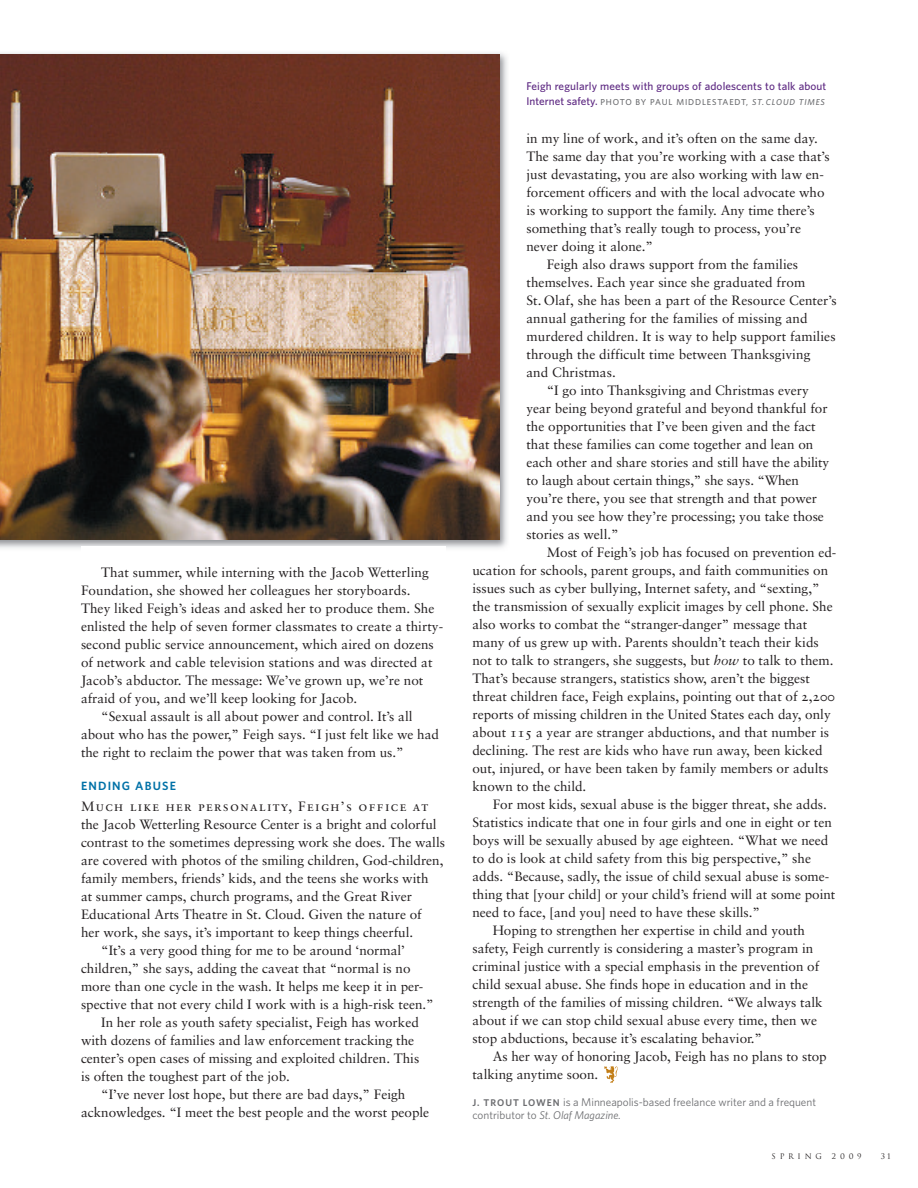
<style>
.page{position:relative;width:918px;height:1188px;background:#fff}
.page>*{position:absolute;margin:0;border:0;box-sizing:border-box;transform-origin:0 0}
.t1{font:13.5px "Sabon";color:#231f20}
.t2{font:13.5px "Sabon Roman SC";letter-spacing:.1em;color:#231f20}
.t3{font:600 12px "Whitney";letter-spacing:.1em;color:#0071a7}
.t4{font:11.25px/13.5px "Whitney";color:#6c6d70}
.t5{font:500 11.25px "Whitney";letter-spacing:.01em;color:#5c2781}
.t6{font:500 8.7px "Whitney";letter-spacing:.1em;color:#6c6d70}
.t7{font:7.5px "Trajan";letter-spacing:.5em;color:#231f20}
.s1{font-size:11.25px;color:#5c2781}
.s2{font-style:italic}
.s3{font-family:"Sabon Italic Os F"}
.s4{font-family:"Sabon Roman SC"}
.s5{font-weight:600;font-size:9.75px}
</style>
<div class="page">
<img style="left:604px;top:1067px;width:13px;height:16px">
<img style="left:0;top:53px;width:507px;height:495px">
<img style="left:0;top:54px;width:500px;height:486px">
<div style="left:81px;top:547px;width:365px;height:20px;background:#fff"></div>
<p class="t1" style="left:101px;top:567px;width:329px">That summer, while interning with the Jacob Wetterling</p>
<p class="t1" style="left:81px;top:585px;width:331px">Foundation, she showed her colleagues her storyboards.</p>
<p class="t1" style="left:81px;top:603px;width:355px">They liked Feigh’s ideas and asked her to produce them. She</p>
<p class="t1" style="left:81px;top:621px;width:364px">enlisted the help of seven former classmates to create a thirty-</p>
<p class="t1" style="left:81px;top:639px;width:354px">second public service announcement, which aired on dozens</p>
<p class="t1" style="left:81px;top:657px;width:353px">of network and cable television stations and was directed at</p>
<p class="t1" style="left:81px;top:675px;width:344px">Jacob’s abductor. The message: We’ve grown up, we’re not</p>
<p class="t1" style="left:81px;top:693px;width:278px">afraid of you, and we’ll keep looking for Jacob.</p>
<p class="t1" style="left:101px;top:711px;width:313px">“Sexual assault is all about power and control. It’s all</p>
<p class="t1" style="left:81px;top:729px;width:360px">about who has the power,” Feigh says. “I just felt like we had</p>
<p class="t1" style="left:81px;top:747px;width:324px">the right to reclaim the power that was taken from us.”</p>
<p class="t3" style="left:81px;top:779px;width:96px">ENDING ABUSE</p>
<p class="t2" style="left:81px;top:801px;width:349px">Much like her personality, Feigh’s office at</p>
<p class="t1" style="left:81px;top:819px;width:357px">the Jacob Wetterling Resource Center is a bright and colorful</p>
<p class="t1" style="left:81px;top:837px;width:366px">contrast to the sometimes depressing work she does. The walls</p>
<p class="t1" style="left:81px;top:855px;width:364px">are covered with photos of the smiling children, God-children,</p>
<p class="t1" style="left:81px;top:873px;width:349px">family members, friends’ kids, and the teens she works with</p>
<p class="t1" style="left:81px;top:891px;width:333px">at summer camps, church programs, and the Great River</p>
<p class="t1" style="left:81px;top:909px;width:342px">Educational Arts Theatre in St. Cloud. Given the nature of</p>
<p class="t1" style="left:81px;top:927px;width:334px">her work, she says, it’s important to keep things cheerful.</p>
<p class="t1" style="left:101px;top:945px;width:305px">“It’s a very good thing for me to be around ‘normal’</p>
<p class="t1" style="left:81px;top:963px;width:331px">children,” she says, adding the caveat that “normal is no</p>
<p class="t1" style="left:81px;top:981px;width:344px">more than one cycle in the wash. It helps me keep it in per-</p>
<p class="t1" style="left:81px;top:999px;width:354px">spective that not every child I work with is a high-risk teen.”</p>
<p class="t1" style="left:101px;top:1017px;width:319px">In her role as youth safety specialist, Feigh has worked</p>
<p class="t1" style="left:81px;top:1035px;width:335px">with dozens of families and law enforcement tracking the</p>
<p class="t1" style="left:81px;top:1053px;width:340px">center’s open cases of missing and exploited children. This</p>
<p class="t1" style="left:81px;top:1071px;width:210px">is often the toughest part of the job.</p>
<p class="t1" style="left:101px;top:1089px;width:306px">“I’ve never lost hope, but there are bad days,” Feigh</p>
<p class="t1" style="left:81px;top:1107px;width:350px">acknowledges. “I meet the best people and the worst people</p>
<p class="t5" style="left:527px;top:80px;width:301px">Feigh regularly meets with groups of adolescents to talk about</p>
<p class="t6" style="left:527px;top:97px;width:300px"><span class="s1">Internet safety.</span> PHOTO BY PAUL MIDDLESTAEDT, <span class="s2">ST. CLOUD TIMES</span></p>
<p class="t1" style="left:527px;top:132px;width:293px">in my line of work, and it’s often on the same day.</p>
<p class="t1" style="left:527px;top:150px;width:305px">The same day that you’re working with a case that’s</p>
<p class="t1" style="left:527px;top:168px;width:299px">just devastating, you are also working with law en-</p>
<p class="t1" style="left:527px;top:186px;width:300px">forcement officers and with the local advocate who</p>
<p class="t1" style="left:527px;top:204px;width:290px">is working to support the family. Any time there’s</p>
<p class="t1" style="left:527px;top:222px;width:276px">something that’s really tough to process, you’re</p>
<p class="t1" style="left:527px;top:240px;width:128px">never doing it alone.”</p>
<p class="t1" style="left:547px;top:258px;width:253px">Feigh also draws support from the families</p>
<p class="t1" style="left:527px;top:276px;width:280px">themselves. Each year since she graduated from</p>
<p class="t1" style="left:527px;top:294px;width:312px">St. Olaf, she has been a part of the Resource Center’s</p>
<p class="t1" style="left:527px;top:312px;width:283px">annual gathering for the families of missing and</p>
<p class="t1" style="left:527px;top:330px;width:311px">murdered children. It is way to help support families</p>
<p class="t1" style="left:527px;top:348px;width:285px">through the difficult time between Thanksgiving</p>
<p class="t1" style="left:527px;top:366px;width:91px">and Christmas.</p>
<p class="t1" style="left:547px;top:384px;width:264px">“I go into Thanksgiving and Christmas every</p>
<p class="t1" style="left:527px;top:402px;width:303px">year being beyond grateful and beyond thankful for</p>
<p class="t1" style="left:527px;top:420px;width:291px">the opportunities that I’ve been given and the fact</p>
<p class="t1" style="left:527px;top:438px;width:288px">that these families can come together and lean on</p>
<p class="t1" style="left:527px;top:456px;width:304px">each other and share stories and still have the ability</p>
<p class="t1" style="left:527px;top:474px;width:274px">to laugh about certain things,” she says. “When</p>
<p class="t1" style="left:527px;top:492px;width:292px">you’re there, you see that strength and that power</p>
<p class="t1" style="left:527px;top:510px;width:299px">and you see how they’re processing; you take those</p>
<p class="t1" style="left:527px;top:528px;width:94px">stories as well.”</p>
<p class="t1" style="left:547px;top:546px;width:291px">Most of Feigh’s job has focused on prevention ed-</p>
<p class="t1" style="left:472px;top:564px;width:357px">ucation for schools, parent groups, and faith communities on</p>
<p class="t1" style="left:472px;top:582px;width:349px">issues such as cyber bullying, Internet safety, and “sexting,”</p>
<p class="t1" style="left:472px;top:600px;width:362px">the transmission of sexually explicit images by cell phone. She</p>
<p class="t1" style="left:472px;top:618px;width:336px">also works to combat the “stranger-danger” message that</p>
<p class="t1" style="left:472px;top:636px;width:348px">many of us grew up with. Parents shouldn’t teach their kids</p>
<p class="t1" style="left:472px;top:654px;width:362px">not to talk to strangers, she suggests, but <span class="s3">how</span> to talk to them.</p>
<p class="t1" style="left:472px;top:672px;width:339px">That’s because strangers, statistics show, aren’t the biggest</p>
<p class="t1" style="left:472px;top:690px;width:364px">threat children face, Feigh explains, pointing out that of <span class="s4">2,200</span></p>
<p class="t1" style="left:472px;top:708px;width:360px">reports of missing children in the United States each day, only</p>
<p class="t1" style="left:472px;top:726px;width:358px">about <span class="s4">115</span> a year are stranger abductions, and that number is</p>
<p class="t1" style="left:472px;top:744px;width:352px">declining. The rest are kids who have run away, been kicked</p>
<p class="t1" style="left:472px;top:762px;width:357px">out, injured, or have been taken by family members or adults</p>
<p class="t1" style="left:472px;top:780px;width:115px">known to the child.</p>
<p class="t1" style="left:493px;top:798px;width:336px">For most kids, sexual abuse is the bigger threat, she adds.</p>
<p class="t1" style="left:472px;top:816px;width:361px">Statistics indicate that one in four girls and one in eight or ten</p>
<p class="t1" style="left:472px;top:834px;width:357px">boys will be sexually abused by age eighteen. “What we need</p>
<p class="t1" style="left:472px;top:852px;width:340px">to do is look at child safety from this big perspective,” she</p>
<p class="t1" style="left:472px;top:870px;width:358px">adds. “Because, sadly, the issue of child sexual abuse is some-</p>
<p class="t1" style="left:472px;top:888px;width:364px">thing that [your child] or your child’s friend will at some point</p>
<p class="t1" style="left:472px;top:906px;width:289px">need to face, [and you] need to have these skills.”</p>
<p class="t1" style="left:493px;top:924px;width:314px">Hoping to strengthen her expertise in child and youth</p>
<p class="t1" style="left:472px;top:942px;width:342px">safety, Feigh currently is considering a master’s program in</p>
<p class="t1" style="left:472px;top:960px;width:348px">criminal justice with a special emphasis in the prevention of</p>
<p class="t1" style="left:472px;top:978px;width:337px">child sexual abuse. She finds hope in education and in the</p>
<p class="t1" style="left:472px;top:996px;width:352px">strength of the families of missing children. “We always talk</p>
<p class="t1" style="left:472px;top:1014px;width:346px">about if we can stop child sexual abuse every time, then we</p>
<p class="t1" style="left:472px;top:1032px;width:291px">stop abductions, because it’s escalating behavior.”</p>
<p class="t1" style="left:493px;top:1050px;width:336px">As her way of honoring Jacob, Feigh has no plans to stop</p>
<p class="t1" style="left:472px;top:1068px;width:127px">talking anytime soon.</p>
<p class="t4" style="left:472px;top:1095px;width:345px"><span class="s5">J. TROUT LOWEN</span> is a Minneapolis-based freelance writer and a frequent contributor to <span class="s2">St. Olaf Magazine.</span></p>
<p class="t7" style="left:772px;top:1153px;width:52px">SPRING</p>
<p class="t7" style="left:832px;top:1153px;width:31px">2009</p>
<p class="t7" style="left:881px;top:1153px;width:11px">31</p>
</div>
